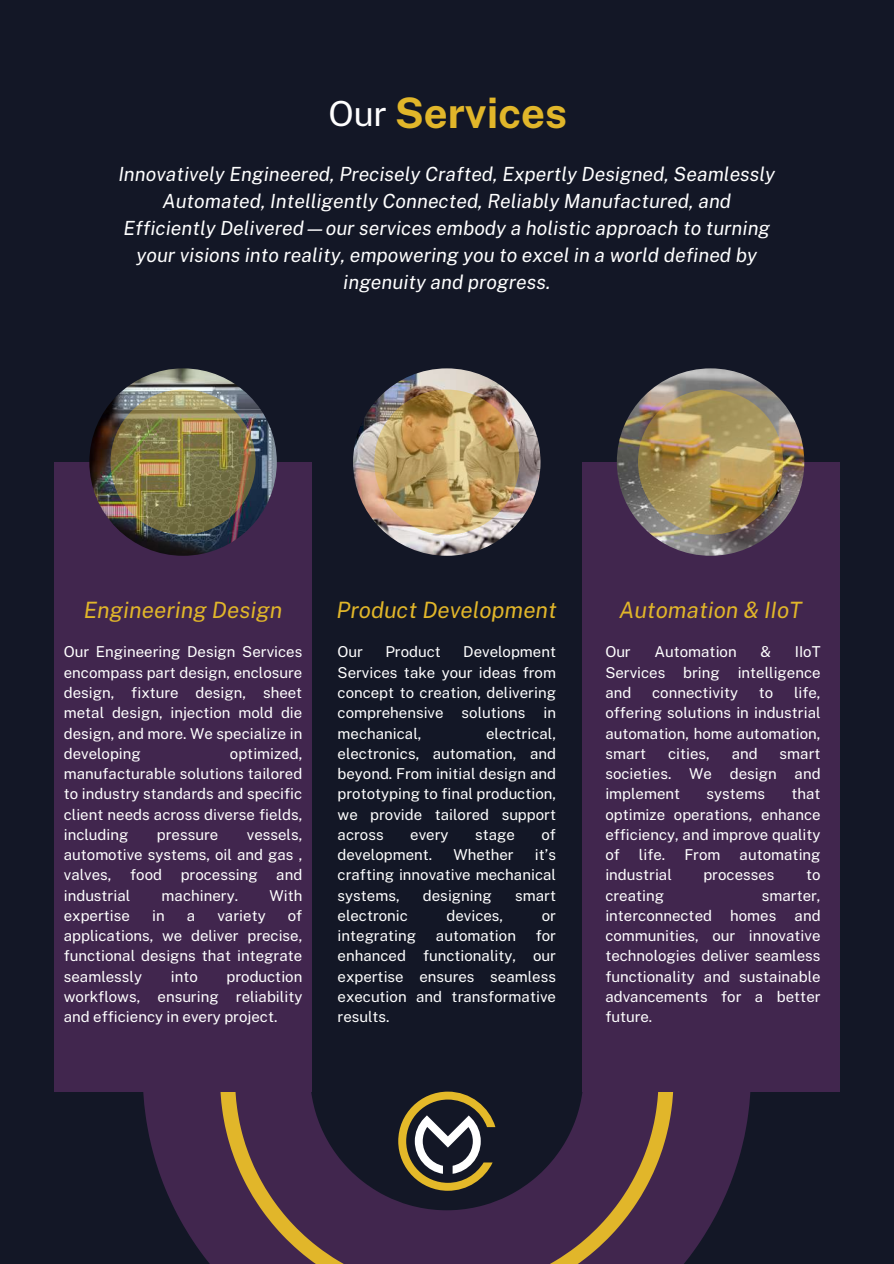
<style>
.page{position:relative;width:894px;height:1264px;background:#fff}
.page>*{position:absolute;margin:0;border:0;box-sizing:border-box;transform-origin:0 0}
.t1{font:700 42px "Public Sans";color:#e1b62a}
.t2{font:italic 22.5px "Public Sans";color:#e1b62a}
.t3{font:italic 19.5px/27px "Public Sans";color:#fff;text-align:center}
.t4{font:15px/20.2px "Public Sans";color:#fff;text-align:justify}
.s1{font-weight:400;font-size:34.5px;color:#fff}
</style>
<div class="page">
<div style="left:0;top:0;width:893px;height:1263px;background:#131726"></div>
<svg style="left:144px;top:1091px;width:606px;height:172px;fill:#41264e"></svg>
<svg style="left:220px;top:1090px;width:453px;height:173px;fill:#41264e"></svg>
<div style="left:55px;top:462px;width:256px;height:629px;background:#41264e"></div>
<img style="left:89px;top:368px;width:188px;height:188px;border-radius:50%">
<div style="left:582px;top:462px;width:256px;height:629px;background:#41264e"></div>
<img style="left:616px;top:368px;width:188px;height:188px;border-radius:50%">
<img style="left:353px;top:368px;width:187px;height:188px;border-radius:50%">
<img style="left:110px;top:389px;width:145px;height:145px;border-radius:50%">
<svg style="left:374px;top:389px;width:145px;height:145px;background:#bd9b5f"></svg>
<img style="left:637px;top:389px;width:145px;height:145px;border-radius:50%">
<svg style="left:398px;top:1091px;width:97px;height:99px"></svg>
<h1 class="t1" style="left:328px;top:88px;width:240px"><span class="s1">Our</span> Services</h1>
<p class="t3" style="left:118px;top:160px;width:658px">Innovatively Engineered, Precisely Crafted, Expertly Designed, Seamlessly Automated, Intelligently Connected, Reliably Manufactured, and Efficiently Delivered—our services embody a holistic approach to turning your visions into reality, empowering you to excel in a world defined by ingenuity and progress.</p>
<h2 class="t2" style="left:84px;top:596px;width:200px">Engineering Design</h2>
<h2 class="t2" style="left:336px;top:596px;width:222px">Product Development</h2>
<p class="t4" style="left:64px;top:642px;width:240px">Our Engineering Design Services encompass part design, enclosure design, fixture design, sheet metal design, injection mold die design, and more. We specialize in developing</p>
<p class="t4" style="left:64px;top:743px;width:240px;text-indent:166px">optimized, manufacturable solutions tailored to industry standards and specific client needs across diverse fields, including</p>
<p class="t4" style="left:64px;top:824px;width:240px;text-indent:183px">vessels, automotive systems, oil and gas , valves, food processing and industrial</p>
<p class="t4" style="left:157px;top:824px;width:63px">pressure</p>
<p class="t4" style="left:162px;top:885px;width:78px">machinery.</p>
<p class="t4" style="left:269px;top:885px;width:34px">With</p>
<p class="t4" style="left:337px;top:642px;width:220px;text-indent:126px">Development Services take your ideas from concept to creation, delivering comprehensive solutions in mechanical,</p>
<p class="t4" style="left:337px;top:642px;width:27px">Our</p>
<p class="t4" style="left:385px;top:642px;width:57px">Product</p>
<p class="t4" style="left:337px;top:723px;width:220px;text-indent:148px">electrical, electronics, automation, and beyond. From initial design and prototyping to final production, we provide tailored support across</p>
<p class="t4" style="left:410px;top:824px;width:40px">every</p>
<p class="t4" style="left:475px;top:824px;width:41px">stage</p>
<p class="t4" style="left:541px;top:824px;width:16px">of</p>
<p class="t4" style="left:337px;top:844px;width:96px">development.</p>
<p class="t4" style="left:453px;top:844px;width:62px">Whether</p>
<p class="t4" style="left:337px;top:844px;width:220px;text-indent:197px">it’s crafting innovative mechanical systems,</p>
<p class="t4" style="left:423px;top:885px;width:70px">designing</p>
<p class="t4" style="left:515px;top:885px;width:42px">smart</p>
<p class="t4" style="left:64px;top:905px;width:240px;text-indent:224px">of applications, we deliver precise, functional designs that integrate seamlessly</p>
<p class="t4" style="left:64px;top:905px;width:68px">expertise</p>
<p class="t4" style="left:152px;top:905px;width:14px">in</p>
<p class="t4" style="left:187px;top:905px;width:10px">a</p>
<p class="t4" style="left:217px;top:905px;width:50px">variety</p>
<p class="t4" style="left:64px;top:966px;width:240px;text-indent:163px">production workflows, ensuring reliability and efficiency in every project.</p>
<p class="t4" style="left:171px;top:966px;width:29px">into</p>
<p class="t4" style="left:337px;top:905px;width:72px">electronic</p>
<p class="t4" style="left:446px;top:905px;width:58px">devices,</p>
<p class="t4" style="left:541px;top:905px;width:16px">or</p>
<p class="t4" style="left:337px;top:925px;width:80px">integrating</p>
<p class="t4" style="left:436px;top:925px;width:81px">automation</p>
<p class="t4" style="left:337px;top:925px;width:220px;text-indent:198px">for enhanced functionality, our expertise ensures seamless execution and transformative results.</p>
<h2 class="t2" style="left:619px;top:596px;width:184px">Automation &amp; IIoT</h2>
<p class="t4" style="left:605px;top:642px;width:27px">Our</p>
<p class="t4" style="left:654px;top:642px;width:84px">Automation</p>
<p class="t4" style="left:760px;top:642px;width:12px">&amp;</p>
<p class="t4" style="left:605px;top:642px;width:217px;text-indent:189px">IIoT Services bring intelligence and</p>
<p class="t4" style="left:605px;top:682px;width:217px;text-indent:189px">life, offering solutions in industrial automation, home automation, smart</p>
<p class="t4" style="left:652px;top:682px;width:87px">connectivity</p>
<p class="t4" style="left:758px;top:682px;width:16px">to</p>
<p class="t4" style="left:668px;top:743px;width:43px">cities,</p>
<p class="t4" style="left:731px;top:743px;width:28px">and</p>
<p class="t4" style="left:605px;top:743px;width:217px;text-indent:174px">smart societies. We design and implement</p>
<p class="t4" style="left:605px;top:783px;width:217px;text-indent:186px">that optimize operations, enhance efficiency, and improve quality of</p>
<p class="t4" style="left:706px;top:783px;width:60px">systems</p>
<p class="t4" style="left:638px;top:844px;width:28px">life.</p>
<p class="t4" style="left:684px;top:844px;width:38px">From</p>
<p class="t4" style="left:739px;top:844px;width:82px">automating</p>
<p class="t4" style="left:605px;top:864px;width:68px">industrial</p>
<p class="t4" style="left:703px;top:864px;width:73px">processes</p>
<p class="t4" style="left:805px;top:864px;width:16px">to</p>
<p class="t4" style="left:605px;top:885px;width:60px">creating</p>
<p class="t4" style="left:605px;top:885px;width:217px;text-indent:156px">smarter, interconnected homes and communities, our innovative technologies deliver seamless functionality and sustainable advancements for a better future.</p>
</div>
